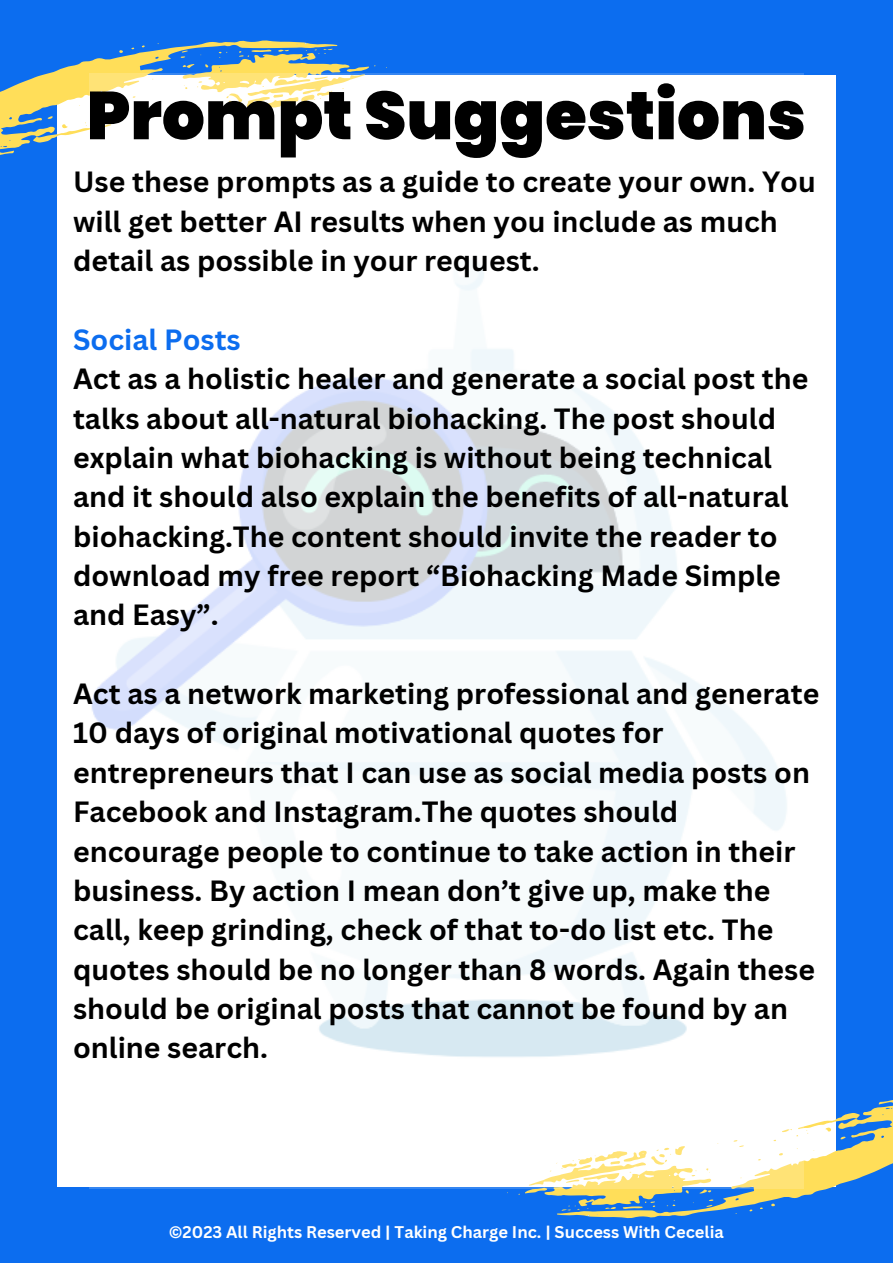
<style>
.page{position:relative;width:893px;height:1264px;background:#fff}
.page>*{position:absolute;margin:0;border:0;box-sizing:border-box;transform-origin:0 0}
.t1{font:900 67.5px "Poppins";color:#000}
.t2{font:700 28.5px/39.3px "Canva Sans";color:#000}
.t3{font:700 28.5px "Canva Sans";color:#0c6def}
.t4{font:700 16.5px "Canva Sans";color:#fff}
</style>
<div class="page">
<div style="left:0;top:0;width:892px;height:1262px;background:#0c6def"></div>
<div style="left:57px;top:75px;width:778px;height:1112px;background:#fff"></div>
<svg style="left:0;top:46px;width:175px;height:109px"></svg>
<svg style="left:119px;top:50px;width:4px;height:3px"></svg>
<svg style="left:33px;top:116px;width:56px;height:29px"></svg>
<svg style="left:175px;top:40px;width:201px;height:33px"></svg>
<svg style="left:718px;top:1083px;width:174px;height:131px"></svg>
<svg style="left:770px;top:1203px;width:5px;height:3px"></svg>
<svg style="left:759px;top:1206px;width:4px;height:3px"></svg>
<svg style="left:803px;top:1110px;width:57px;height:31px"></svg>
<svg style="left:518px;top:1188px;width:200px;height:31px"></svg>
<img style="left:89px;top:73px;width:714px;height:1115px">
<p class="t1" style="left:87px;top:68px;width:721px">Prompt Suggestions</p>
<p class="t2" style="left:73px;top:162px;width:744px">Use these prompts as a guide to create your own. You will get better AI results when you include as much detail as possible in your request.</p>
<p class="t3" style="left:73px;top:319px;width:169px">Social Posts</p>
<p class="t2" style="left:73px;top:358px;width:736px">Act as a holistic healer and generate a social post the talks about all-natural biohacking. The post should explain what biohacking is without being technical and it should also explain the benefits of all-natural biohacking.The content should invite the reader to download my free report “Biohacking Made Simple and Easy”.</p>
<p class="t2" style="left:73px;top:673px;width:747px">Act as a network marketing professional and generate 10 days of original motivational quotes for entrepreneurs that I can use as social media posts on Facebook and Instagram.The quotes should encourage people to continue to take action in their business. By action I mean don’t give up, make the call, keep grinding, check of that to-do list etc. The quotes should be no longer than 8 words. Again these should be original posts that cannot be found by an online search.</p>
<p class="t4" style="left:169px;top:1220px;width:556px">©2023 All Rights Reserved | Taking Charge Inc. | Success With Cecelia</p>
</div>
